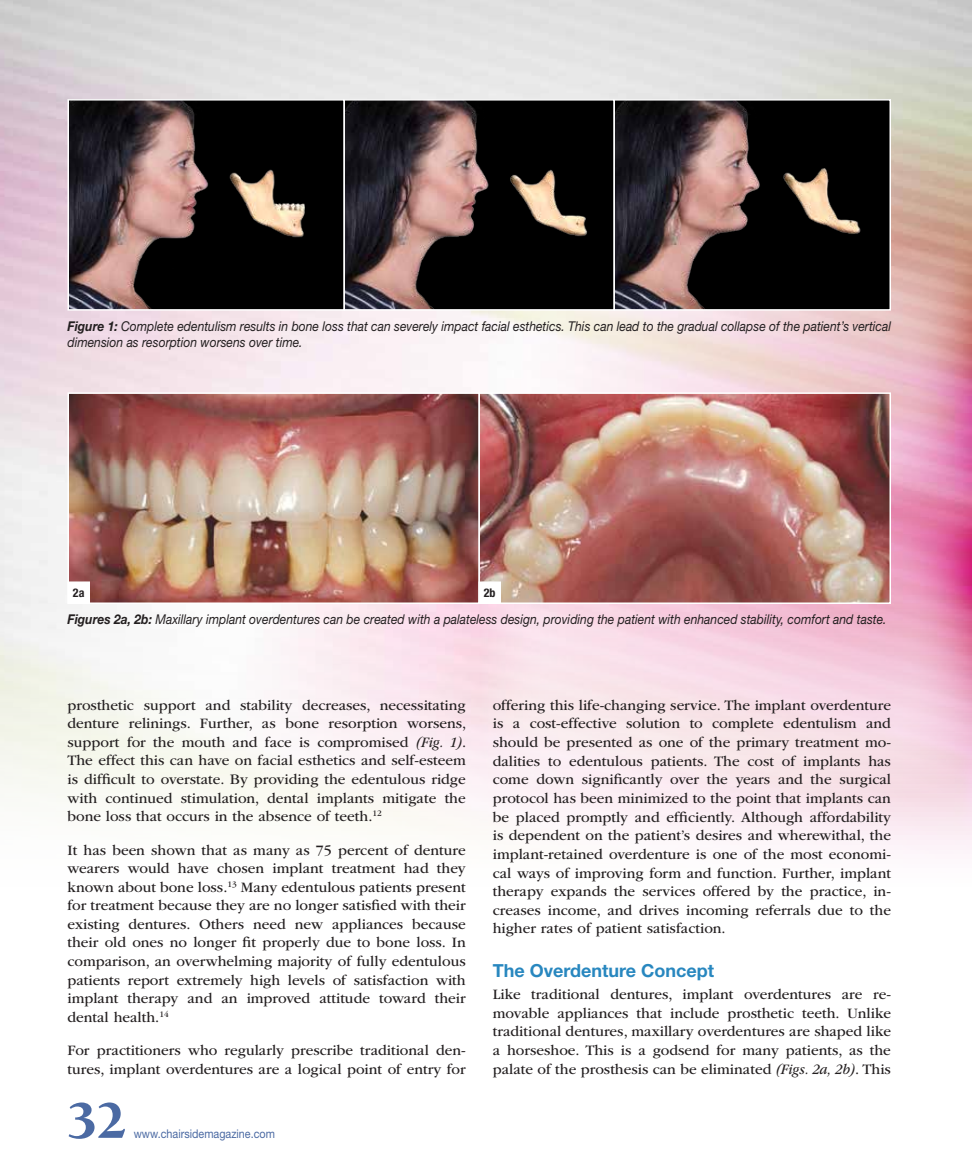
<style>
.page{position:relative;width:972px;height:1175px;background:#fff}
.page>*{position:absolute;margin:0;border:0;box-sizing:border-box;transform-origin:0 0}
.t1{font:900 54px "Berkeley Std";color:#4b6aa3}
.t2{font:700 18px "Helvetica Neue LT Std";color:#2887bf}
.t3{font:15px/18.6px "ITC Garamond Std";color:#231f20;text-align:justify}
.t4{font:italic 13.5px/16.5px "Helvetica Neue LT Std";color:#231f20;scale:.9 1}
.t5{font:12px "Helvetica Neue LT Std";color:#4b6aa3;scale:.9 1}
.t6{font:700 condensed 12px "Helvetica Neue LT Std";color:#231f20}
.s1{font-weight:700}
.s2{font-style:italic}
</style>
<div class="page">
<svg style="left:480px;top:507px;width:492px;height:289px;background:#f5d0df"></svg>
<svg style="left:480px;top:245px;width:492px;height:262px"></svg>
<img style="left:71px;top:102px;width:271px;height:205px">
<div style="left:68px;top:99px;width:277px;height:211px;border:2px solid #fff"></div>
<svg style="left:347px;top:102px;width:265px;height:205px;background:#372c2b"></svg>
<div style="left:344px;top:99px;width:271px;height:211px;border:2px solid #fff"></div>
<svg style="left:617px;top:102px;width:271px;height:205px;background:#342a28"></svg>
<div style="left:614px;top:99px;width:277px;height:211px;border:2px solid #fff"></div>
<img style="left:71px;top:395px;width:817px;height:206px">
<div style="left:68px;top:392px;width:412px;height:212px;border:2px solid #fff"></div>
<div style="left:478px;top:392px;width:413px;height:212px;border:2px solid #fff"></div>
<svg style="left:67px;top:580px;width:24px;height:24px"></svg>
<svg style="left:478px;top:580px;width:24px;height:24px"></svg>
<p class="t4" style="left:68px;top:317px;width:917px"><span class="s1">Figure 1:</span> Complete edentulism results in bone loss that can severely impact facial esthetics. This can lead to the gradual collapse of the patient’s vertical dimension as resorption worsens over time.</p>
<p class="t6" style="left:73px;top:585px;width:13px">2a</p>
<p class="t6" style="left:484px;top:585px;width:13px">2b</p>
<p class="t4" style="left:68px;top:611px;width:912px"><span class="s1">Figures 2a, 2b:</span> Maxillary implant overdentures can be created with a palateless design, providing the patient with enhanced stability, comfort and taste.</p>
<p class="t3" style="left:68px;top:696px;width:400px">prosthetic support and stability decreases, necessitating denture relinings. Further, as bone resorption worsens, support for the mouth and face is compromised <span class="s2">(Fig. 1)</span>.<br>The effect this can have on facial esthetics and self-esteem is difficult to overstate. By providing the edentulous ridge with continued stimulation, dental implants mitigate the bone loss that occurs in the absence of teeth.<sup>12</sup></p>
<p class="t3" style="left:67px;top:840px;width:400px">It has been shown that as many as 75 percent of denture wearers would have chosen implant treatment had they known about bone loss.<sup>13</sup> Many edentulous patients present for treatment because they are no longer satisfied with their existing dentures. Others need new appliances because their old ones no longer fit properly due to bone loss. In comparison, an overwhelming majority of fully edentulous patients report extremely high levels of satisfaction with implant therapy and an improved attitude toward their dental health.<sup>14</sup></p>
<p class="t3" style="left:68px;top:1041px;width:400px">For practitioners who regularly prescribe traditional den&shy;tures, implant overdentures are a logical point of entry for</p>
<h1 class="t1" style="left:68px;top:1092px;width:61px">32</h1>
<p class="t5" style="left:134px;top:1126px;width:158px">www.chairsidemagazine.com</p>
<p class="t3" style="left:493px;top:696px;width:400px">offering this life-changing service. The implant overdenture is a cost-effective solution to complete edentulism and should be presented as one of the primary treatment mo&shy;dalities to edentulous patients. The cost of implants has come down significantly over the years and the surgical protocol has been minimized to the point that implants can be placed promptly and efficiently. Although affordability is dependent on the patient’s desires and wherewithal, the implant-retained overdenture is one of the most economi&shy;cal ways of improving form and function. Further, implant therapy expands the services offered by the practice, in&shy;creases income, and drives incoming referrals due to the higher rates of patient satisfaction.</p>
<p class="t2" style="left:493px;top:959px;width:223px">The Overdenture Concept</p>
<p class="t3" style="left:493px;top:985px;width:400px">Like traditional dentures, implant overdentures are re&shy;movable appliances that include prosthetic teeth. Unlike traditional dentures, maxillary overdentures are shaped like a horseshoe. This is a godsend for many patients, as the palate of the prosthesis can be eliminated <span class="s2">(Figs. 2a, 2b)</span>. This</p>
</div>
